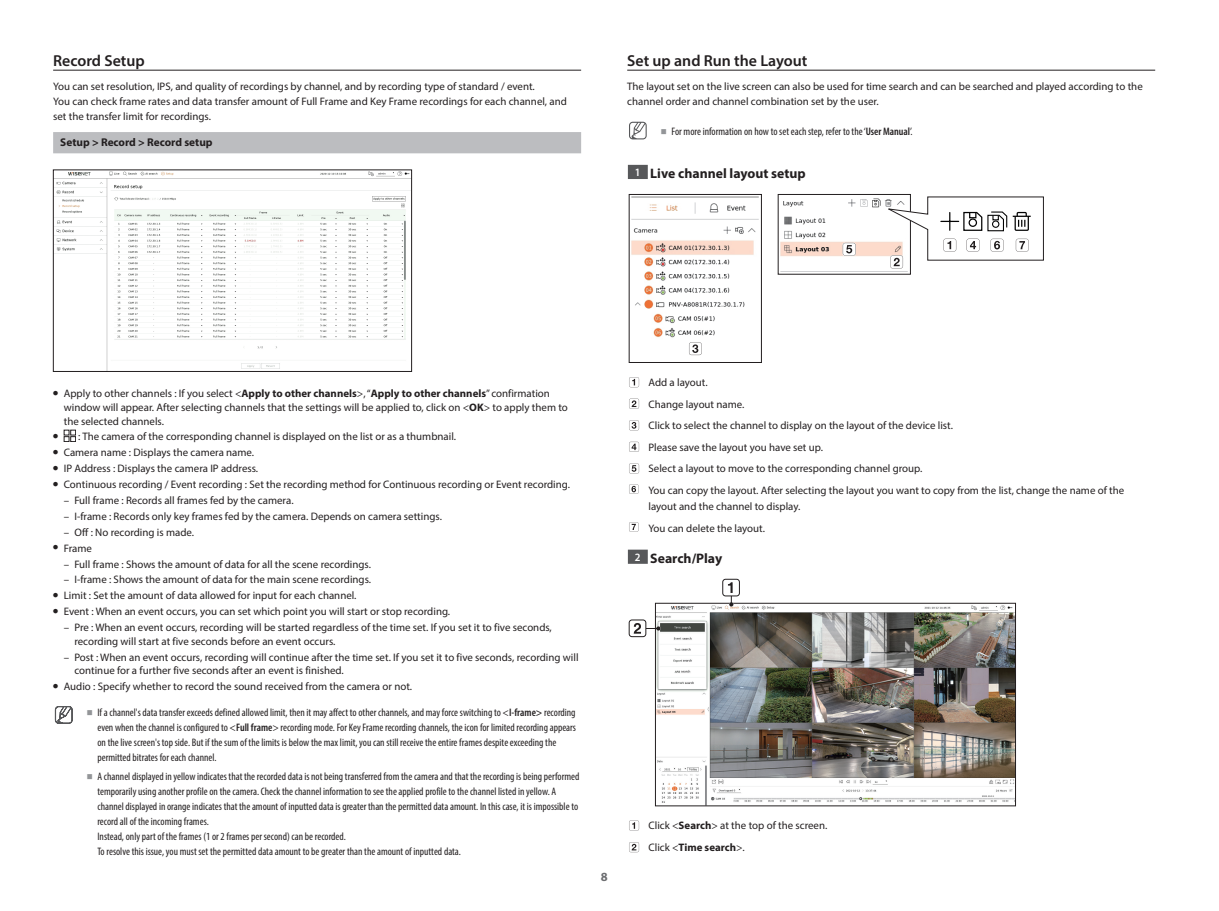
<style>
.page{position:relative;width:1219px;height:911px;background:#fff}
.page>*{position:absolute;margin:0;border:0;box-sizing:border-box;transform-origin:0 0}
.t1{font:600 15.88px "Myriad Pro";color:#231f20}
.t2{font:700 13.75px "Myriad Pro";color:#231f20}
.t3{font:700 12.5px "Myriad Pro";color:#6c6d70}
.t4{font:700 11.25px "Myriad Pro";color:#231f20}
.t5{font:10.88px/21.6px "Myriad Pro";color:#231f20}
.t6{font:condensed 10.88px/15px "Myriad Pro";color:#231f20}
.s1{font-family:"Noto Sans CJ Kkr";font-stretch:normal;font-size:6.25px;color:#939598}
.s2{font-weight:600}
.s3{font-weight:700}
</style>
<div class="page">
<hr style="left:53px;top:70px;width:528px;height:1px;background:#231f20">
<div style="left:53px;top:132px;width:528px;height:21px;background:#bcbdc0"></div>
<img style="left:55px;top:172px;width:355px;height:198px">
<div style="left:53px;top:170px;width:359px;height:202px;border:1px solid #231f20"></div>
<svg style="left:64px;top:430px;width:12px;height:12px"></svg>
<svg style="left:55px;top:706px;width:18px;height:17px"></svg>
<hr style="left:627px;top:70px;width:528px;height:1px;background:#231f20">
<svg style="left:629px;top:122px;width:18px;height:17px"></svg>
<div style="left:628px;top:165px;width:20px;height:14px;background:#57585a"></div>
<img style="left:631px;top:196px;width:128px;height:160px">
<div style="left:629px;top:194px;width:133px;height:169px;border:1px solid #231f20"></div>
<img style="left:780px;top:198px;width:128px;height:74px">
<div style="left:778px;top:194px;width:133px;height:80px;border:1px solid #231f20"></div>
<svg style="left:689px;top:342px;width:13px;height:13px"></svg>
<svg style="left:842px;top:242px;width:14px;height:14px"></svg>
<svg style="left:843px;top:243px;width:13px;height:13px"></svg>
<svg style="left:887px;top:197px;width:157px;height:71px"></svg>
<svg style="left:629px;top:377px;width:10px;height:10px"></svg>
<svg style="left:629px;top:399px;width:10px;height:10px"></svg>
<svg style="left:629px;top:420px;width:10px;height:10px"></svg>
<svg style="left:629px;top:442px;width:10px;height:10px"></svg>
<svg style="left:629px;top:463px;width:10px;height:10px"></svg>
<svg style="left:629px;top:484px;width:10px;height:10px"></svg>
<svg style="left:629px;top:522px;width:10px;height:9px"></svg>
<div style="left:628px;top:549px;width:20px;height:15px;background:#57585a"></div>
<img style="left:657px;top:605px;width:357px;height:199px">
<div style="left:655px;top:603px;width:361px;height:203px;border:1px solid #231f20"></div>
<div style="left:723px;top:579px;width:17px;height:17px;border:1px solid #231f20;border-radius:3px"></div>
<svg style="left:728px;top:582px;width:5px;height:24px"></svg>
<div style="left:629px;top:620px;width:17px;height:17px;border:1px solid #231f20;border-radius:3px"></div>
<svg style="left:634px;top:623px;width:26px;height:10px"></svg>
<svg style="left:629px;top:820px;width:10px;height:10px"></svg>
<svg style="left:629px;top:842px;width:10px;height:10px"></svg>
<h1 class="t1" style="left:53px;top:51px;width:93px">Record Setup</h1>
<p class="t5" style="left:53px;top:79px;width:515px;line-height:15px">You can set resolution, IPS, and quality of recordings by channel, and by recording type of standard / event.<br>You can check frame rates and data transfer amount of Full Frame and Key Frame recordings for each channel, and set the transfer limit for recordings.</p>
<p class="t4" style="left:60px;top:135px;width:154px">Setup &gt; Record &gt; Record setup</p>
<h1 class="t1" style="left:627px;top:51px;width:182px">Set up and Run the Layout</h1>
<p class="t5" style="left:627px;top:79px;width:517px;line-height:15px">The layout set on the live screen can also be used for time search and can be searched and played according to the channel order and channel combination set by the user.</p>
<p class="t6" style="left:661px;top:124px;width:253px"><span class="s1">■</span> For more information on how to set each step, refer to the ‘<span class="s2">User Manual</span>’.</p>
<p class="t2" style="left:635px;top:164px;width:172px"><sup>1</sup> Live channel layout setup</p>
<p class="t5" style="left:64px;top:386px;width:506px;line-height:13.8px;text-indent:-11px"><sup>●</sup> Apply to other channels : If you select &lt;<span class="s3">Apply to other channels</span>&gt;, “<span class="s3">Apply to other channels</span>” confirmation window will appear. After selecting channels that the settings will be applied to, click on &lt;<span class="s3">OK</span>&gt; to apply them to the selected channels.</p>
<p class="t5" style="left:53px;top:426px;width:404px"><sup>●</sup> : The camera of the corresponding channel is displayed on the list or as a thumbnail.</p>
<p class="t5" style="left:53px;top:442px;width:202px"><sup>●</sup> Camera name : Displays the camera name.</p>
<p class="t5" style="left:53px;top:457px;width:207px"><sup>●</sup> IP Address : Displays the camera IP address.</p>
<p class="t5" style="left:53px;top:473px;width:518px"><sup>●</sup> Continuous recording / Event recording : Set the recording method for Continuous recording or Event recording.</p>
<p class="t5" style="left:64px;top:489px;width:231px">– Full frame : Records all frames fed by the camera.</p>
<p class="t5" style="left:64px;top:505px;width:380px">– I-frame : Records only key frames fed by the camera. Depends on camera settings.</p>
<p class="t5" style="left:64px;top:521px;width:132px">– Off : No recording is made.</p>
<p class="t5" style="left:53px;top:537px;width:40px"><sup>●</sup> Frame</p>
<p class="t5" style="left:64px;top:553px;width:309px">– Full frame : Shows the amount of data for all the scene recordings.</p>
<p class="t5" style="left:64px;top:569px;width:309px">– I-frame : Shows the amount of data for the main scene recordings.</p>
<p class="t5" style="left:53px;top:584px;width:305px"><sup>●</sup> Limit : Set the amount of data allowed for input for each channel.</p>
<p class="t5" style="left:53px;top:600px;width:399px"><sup>●</sup> Event : When an event occurs, you can set which point you will start or stop recording.</p>
<p class="t5" style="left:74px;top:620px;width:479px;line-height:13.8px;text-indent:-11px">– Pre : When an event occurs, recording will be started regardless of the time set. If you set it to five seconds, recording will start at five seconds before an event occurs.</p>
<p class="t5" style="left:74px;top:650px;width:506px;line-height:13.8px;text-indent:-11px">– Post : When an event occurs, recording will continue after the time set. If you set it to five seconds, recording will continue for a further five seconds after an event is finished.</p>
<p class="t5" style="left:53px;top:675px;width:361px"><sup>●</sup> Audio : Specify whether to record the sound received from the camera or not.</p>
<p class="t6" style="left:97px;top:705px;width:480px;text-indent:-11px"><span class="s1">■</span> If a channel's data transfer exceeds defined allowed limit, then it may affect to other channels, and may force switching to &lt;<span class="s2">I-frame&gt;</span> recording even when the channel is configured to &lt;<span class="s2">Full frame</span>&gt; recording mode. For Key Frame recording channels, the icon for limited recording appears on the live screen's top side. But if the sum of the limits is below the max limit, you can still receive the entire frames despite exceeding the permitted bitrates for each channel.</p>
<p class="t6" style="left:97px;top:769px;width:483px;text-indent:-11px"><span class="s1">■</span> A channel displayed in yellow indicates that the recorded data is not being transferred from the camera and that the recording is being performed temporarily using another profile on the camera. Check the channel information to see the applied profile to the channel listed in yellow. A channel displayed in orange indicates that the amount of inputted data is greater than the permitted data amount. In this case, it is impossible to record all of the incoming frames.<br>Instead, only part of the frames (1 or 2 frames per second) can be recorded.<br>To resolve this issue, you must set the permitted data amount to be greater than the amount of inputted data.</p>
<p class="t3" style="left:601px;top:869px;width:8px">8</p>
<p class="t5" style="left:648px;top:371px;width:477px">Add a layout.<br>Change layout name.<br>Click to select the channel to display on the layout of the device list.<br>Please save the layout you have set up.<br>Select a layout to move to the corresponding channel group.<br>You can copy the layout. After selecting the layout you want to copy from the list, change the name of the</p>
<p class="t5" style="left:648px;top:495px;width:153px">layout and the channel to display.<br>You can delete the layout.</p>
<p class="t2" style="left:635px;top:549px;width:89px"><sup>2</sup> Search/Play</p>
<p class="t5" style="left:648px;top:814px;width:180px">Click &lt;<span class="s3">Search</span>&gt; at the top of the screen.<br>Click &lt;<span class="s3">Time search</span>&gt;.</p>
</div>
